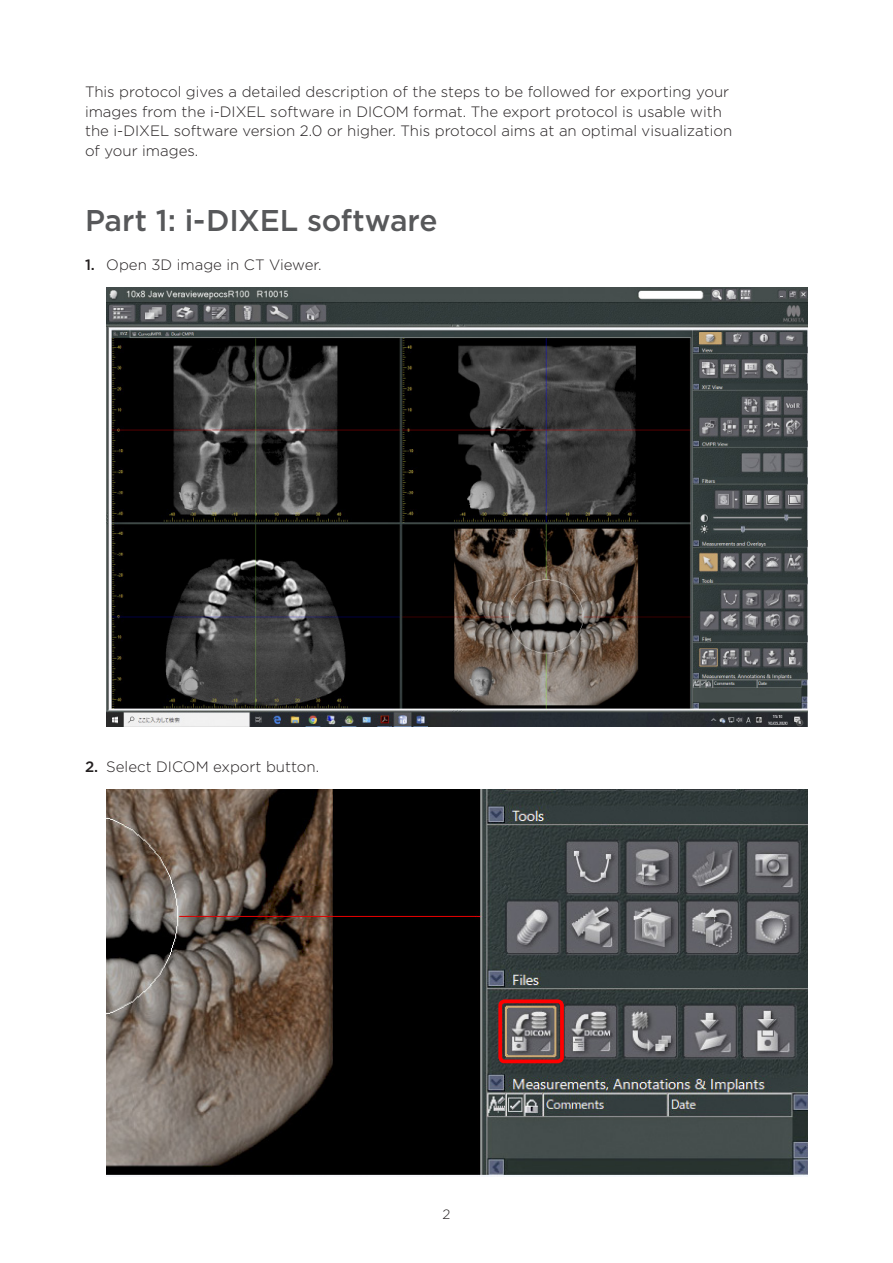
<style>
.page{position:relative;width:893px;height:1263px;background:#fff}
.page>*{position:absolute;margin:0;border:0;box-sizing:border-box;transform-origin:0 0}
.Heading_2{font:500 30px "Gotham";letter-spacing:-.01em;color:#57585a}
.Body_copy_Gotham_Lig{font:300 15px/19.5px "Gotham";color:#231f20}
.t1{font:300 13.5px "Gotham";color:#231f20}
.s1{font-weight:500}
</style>
<div class="page">
<img style="left:106px;top:287px;width:702px;height:439px">
<img style="left:106px;top:790px;width:702px;height:387px">
<div style="left:498px;top:999px;width:66px;height:64px;border:4px solid #f00;border-radius:4px"></div>
<p class="Body_copy_Gotham_Lig" style="left:85px;top:82px;width:649px">This protocol gives a detailed description of the steps to be followed for exporting your images from the i-DIXEL software in DICOM format. The export protocol is usable with the i-DIXEL software version 2.0 or higher. This protocol aims at an optimal visualization of your images.</p>
<p class="Heading_2" style="left:85px;top:200px;width:354px">Part 1: i-DIXEL software</p>
<p class="Body_copy_Gotham_Lig" style="left:85px;top:254px;width:238px"><span class="s1">1.</span> Open 3D image in CT Viewer.</p>
<p class="Body_copy_Gotham_Lig" style="left:85px;top:757px;width:236px"><span class="s1">2.</span> Select DICOM export button.</p>
<p class="t1" style="left:442px;top:1205px;width:9px">2</p>
</div>
